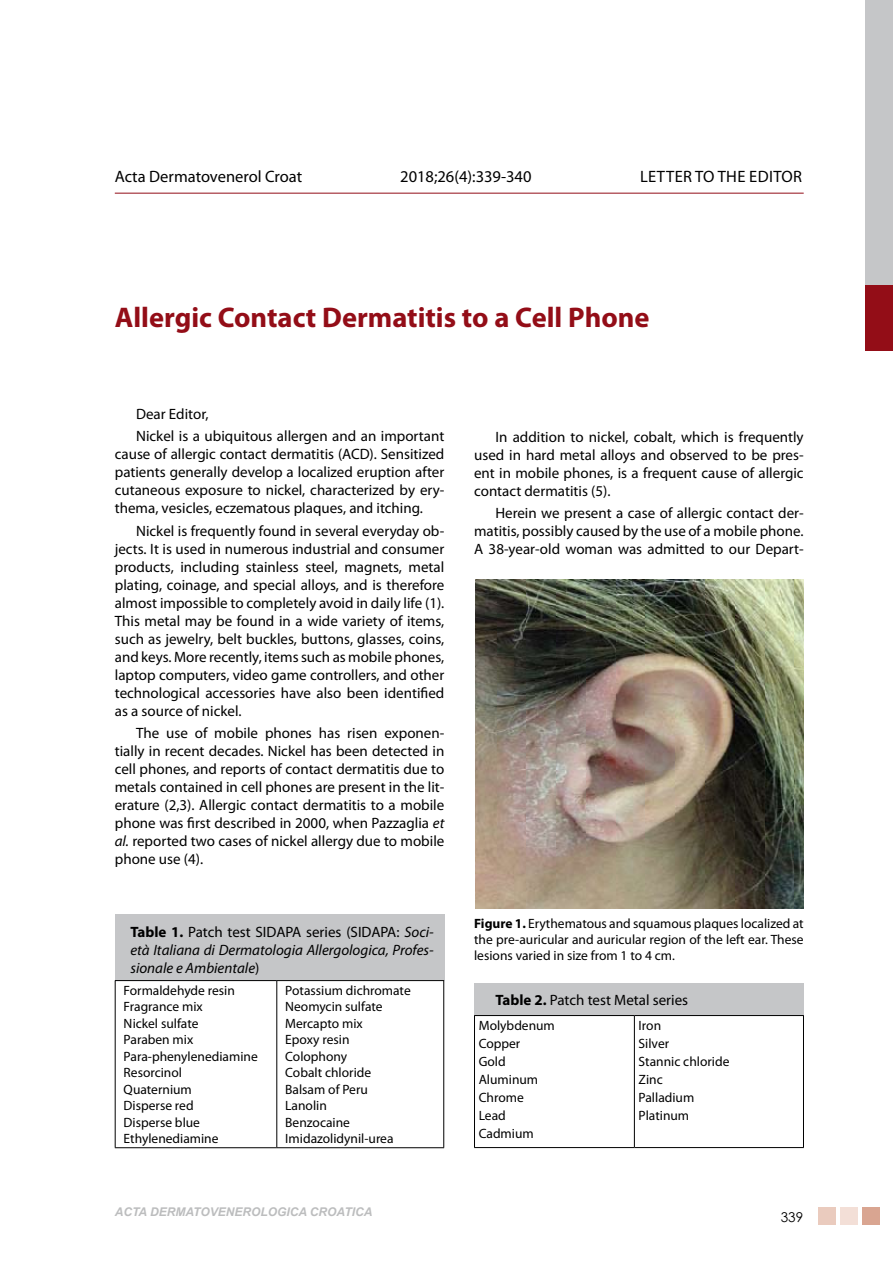
<style>
.page{position:relative;width:893px;height:1263px;background:#fff}
.page>*{position:absolute;margin:0;border:0;box-sizing:border-box;transform-origin:0 0}
.t1{font:700 28.5px "Myriad Pro";color:#930d17}
.t2{font:16.5px "Myriad Pro";color:#000}
.t3{font:16.5px "Myriad Pro";letter-spacing:.09em;color:#000}
.t4{font:15px/18px "Myriad Pro";color:#000;text-align:justify}
.t5{font:italic 15px/18px "Myriad Pro";color:#000;text-align:justify}
.t6{font:13.5px/16.5px "Myriad Pro";color:#000}
.t7{font:13.5px "Century Gothic";color:#000}
.t8{font:italic 700 12px "Arial";color:#bcbdbe}
.s1{font-style:italic}
.s2{font-weight:700;font-style:normal}
.s3{font-style:normal}
.s4{font-weight:700}
</style>
<div class="page">
<div style="left:865px;top:0;width:28px;height:322px;background:#c5c6c8"></div>
<div style="left:865px;top:285px;width:28px;height:66px;background:#930d17"></div>
<hr style="left:115px;top:193px;width:689px;height:1px;background:#930d17">
<div style="left:818px;top:1207px;width:18px;height:18px;background:#eacbbe"></div>
<div style="left:840px;top:1207px;width:18px;height:18px;background:#f3dfd7"></div>
<div style="left:863px;top:1207px;width:17px;height:18px;background:#d9a591"></div>
<img style="left:475px;top:580px;width:329px;height:329px">
<div style="left:474px;top:983px;width:330px;height:33px;background:#c5c6c8"></div>
<div style="left:115px;top:914px;width:329px;height:66px;background:#c5c6c8"></div>
<hr style="left:115px;top:980px;width:162px;height:1px;background:#000">
<hr style="left:277px;top:980px;width:167px;height:1px;background:#000">
<hr style="left:115px;top:1147px;width:162px;height:1px;background:#000">
<hr style="left:277px;top:1147px;width:167px;height:1px;background:#000">
<hr style="left:115px;top:981px;width:1px;height:166px;background:#000">
<hr style="left:276px;top:981px;width:1px;height:166px;background:#000">
<hr style="left:443px;top:981px;width:1px;height:166px;background:#000">
<hr style="left:474px;top:1015px;width:160px;height:1px;background:#000">
<hr style="left:634px;top:1015px;width:170px;height:1px;background:#000">
<hr style="left:474px;top:1147px;width:160px;height:1px;background:#000">
<hr style="left:634px;top:1147px;width:170px;height:1px;background:#000">
<hr style="left:474px;top:1016px;width:1px;height:131px;background:#000">
<hr style="left:634px;top:1016px;width:1px;height:131px;background:#000">
<hr style="left:803px;top:1016px;width:1px;height:131px;background:#000">
<p class="t2" style="left:115px;top:167px;width:189px">Acta Dermatovenerol Croat</p>
<p class="t2" style="left:400px;top:167px;width:133px">2018;26(4):339-340</p>
<p class="t2" style="left:640px;top:167px;width:18px">Lette</p>
<p class="t3" style="left:683px;top:167px;width:120px">r to the editor</p>
<h1 class="t1" style="left:115px;top:299px;width:536px">Allergic Contact Dermatitis to a Cell Phone</h1>
<p class="t4" style="left:136px;top:403px;width:310px;line-height:22.2px">Dear Editor,<br>Nickel is a ubiquitous allergen and an important</p>
<p class="t4" style="left:115px;top:445px;width:331px">cause of allergic contact dermatitis (ACD). Sensitized patients generally develop a localized eruption after cutaneous exposure to nickel, characterized by ery&shy;thema, vesicles, eczematous plaques, and itching.</p>
<p class="t4" style="left:115px;top:521px;width:331px;text-indent:21px">Nickel is frequently found in several everyday ob&shy;jects. It is used in numerous industrial and consumer products, including stainless steel, magnets, metal plating, coinage, and special alloys, and is therefore almost impossible to completely avoid in daily life (1).<br>This metal may be found in a wide variety of items, such as jewelry, belt buckles, buttons, glasses, coins, and keys. More recently, items such as mobile phones, laptop computers, video game controllers, and other technological accessories have also been identified as a source of nickel.</p>
<p class="t4" style="left:115px;top:724px;width:331px;text-indent:21px">The use of mobile phones has risen exponen&shy;tially in recent decades. Nickel has been detected in cell phones, and reports of contact dermatitis due to metals contained in cell phones are present in the lit&shy;erature (2,3). Allergic contact dermatitis to a mobile phone was first described in 2000, when Pazzaglia <span class="s1">et al.</span> reported two cases of nickel allergy due to mobile phone use (4).</p>
<p class="t5" style="left:130px;top:923px;width:305px"><span class="s2">Table 1.</span> <span class="s3">Patch test SIDAPA series (SIDAPA:</span> Soci&shy;età Italiana di Dermatologia Allergologica, Profes&shy;sionale e Ambientale<span class="s3">)</span></p>
<p class="t6" style="left:124px;top:982px;width:136px">Formaldehyde resin<br>Fragrance mix<br>Nickel sulfate<br>Paraben mix<br>Para-phenylenediamine<br>Resorcinol<br>Quaternium<br>Disperse red<br>Disperse blue<br>Ethylenediamine</p>
<p class="t6" style="left:285px;top:982px;width:127px">Potassium dichromate<br>Neomycin sulfate<br>Mercapto mix<br>Epoxy resin<br>Colophony<br>Cobalt chloride<br>Balsam of Peru<br>Lanolin<br>Benzocaine<br>I midazolidynil-urea</p>
<p class="t8" style="left:115px;top:1204px;width:259px">ACTA DERMATOVENEROLOGICA CROATICA</p>
<p class="t4" style="left:474px;top:428px;width:331px;text-indent:21px">I n addition to nickel, cobalt, which is frequently used in hard metal alloys and observed to be pres&shy;ent in mobile phones, is a frequent cause of allergic contact dermatitis (5).</p>
<p class="t4" style="left:474px;top:504px;width:331px;text-indent:21px">Herein we present a case of allergic contact der&shy;matitis, possibly caused by the use of a mobile phone.<br>A 38-year-old woman was admitted to our Depart-</p>
<p class="t6" style="left:474px;top:915px;width:331px;text-align:justify"><span class="s4">Figure 1.</span> Erythematous and squamous plaques localized at the pre-auricular and auricular region of the left ear. These lesions varied in size from 1 to 4 cm.</p>
<p class="t4" style="left:495px;top:991px;width:194px"><span class="s4">Table 2.</span> Patch test Metal series</p>
<p class="t6" style="left:479px;top:1016px;width:78px;line-height:18px">Molybdenum<br>Copper<br>Gold<br>Aluminum<br>Chrome<br>Lead<br>Cadmium</p>
<p class="t6" style="left:639px;top:1016px;width:92px;line-height:18px">I ron<br>Silver<br>Stannic chloride<br>Zinc<br>Palladium<br>Platinum</p>
<p class="t7" style="left:781px;top:1207px;width:24px">339</p>
</div>
